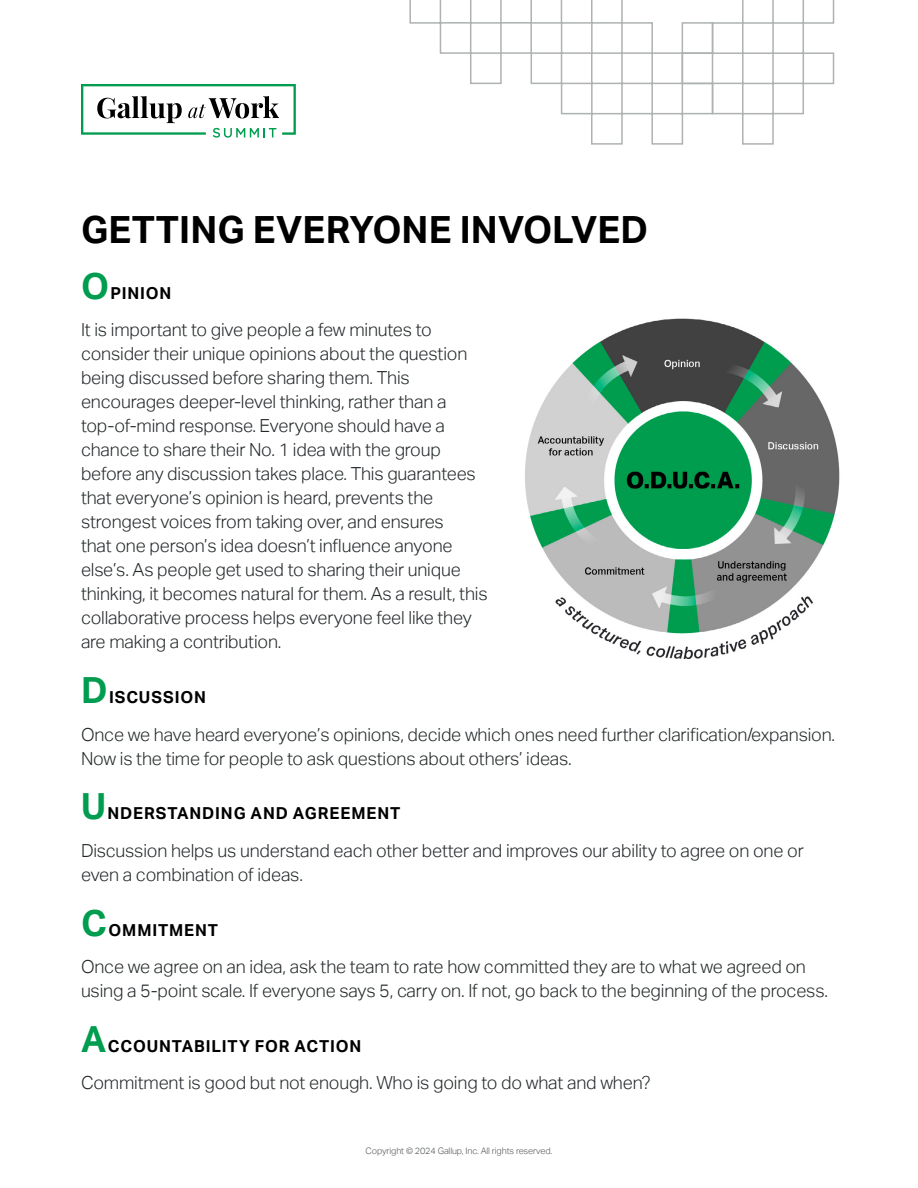
<style>
.page{position:relative;width:918px;height:1188px;background:#fff}
.page>*{position:absolute;margin:0;border:0;box-sizing:border-box;transform-origin:0 0}
.main_title{font:700 37.5px "Aktiv Grotesk";letter-spacing:.005em;color:#000}
.body{font:300 18px/24px "Aktiv Grotesk";letter-spacing:-.01em;color:#23282a}
.subhead_1{font:700 16.5px "Aktiv Grotesk";letter-spacing:.05em;color:#000}
.t1{font:300 9px "Aktiv Grotesk";letter-spacing:-.01em;color:#52575a}
.s1{font-size:36px;color:#009c4f}
</style>
<div class="page">
<svg style="left:409px;top:0;width:426px;height:145px"></svg>
<svg style="left:81px;top:84px;width:215px;height:54px"></svg>
<img style="left:525px;top:319px;width:315px;height:340px">
<h1 class="main_title" style="left:81px;top:208px;width:569px">GETTING EVERYONE INVOLVED</h1>
<h2 class="subhead_1" style="left:81px;top:284px;width:92px"><span class="s1">O</span>PINION</h2>
<p class="body" style="left:81px;top:318px;width:408px">It is important to give people a few minutes to consider their unique opinions about the question being discussed before sharing them. This encourages deeper-level thinking, rather than a top-of-mind response. Everyone should have a chance to share their No. 1 idea with the group before any discussion takes place. This guarantees that everyone’s opinion is heard, prevents the strongest voices from taking over, and ensures<br>that one person’s idea doesn’t influence anyone else’s. As people get used to sharing their unique thinking, it becomes natural for them. As a result, this collaborative process helps everyone feel like they are making a contribution.</p>
<h2 class="subhead_1" style="left:81px;top:688px;width:126px"><span class="s1">D</span>ISCUSSION</h2>
<p class="body" style="left:81px;top:722px;width:756px">Once we have heard everyone’s opinions, decide which ones need further clarification/expansion.<br>Now is the time for people to ask questions about others’ ideas.</p>
<h2 class="subhead_1" style="left:81px;top:804px;width:321px"><span class="s1">U</span>NDERSTANDING AND AGREEMENT</h2>
<p class="body" style="left:81px;top:839px;width:724px">Discussion helps us understand each other better and improves our ability to agree on one or even a combination of ideas.</p>
<h2 class="subhead_1" style="left:81px;top:920px;width:139px"><span class="s1">C</span>OMMITMENT</h2>
<p class="body" style="left:81px;top:955px;width:749px">Once we agree on an idea, ask the team to rate how committed they are to what we agreed on using a 5-point scale. If everyone says 5, carry on. If not, go back to the beginning of the process.</p>
<h2 class="subhead_1" style="left:81px;top:1037px;width:282px"><span class="s1">A</span>CCOUNTABILITY FOR ACTION</h2>
<p class="body" style="left:81px;top:1071px;width:571px">Commitment is good but not enough. Who is going to do what and when?</p>
<p class="t1" style="left:366px;top:1146px;width:188px">Copyright © 2024 Gallup, Inc. All rights reserved.</p>
</div>
